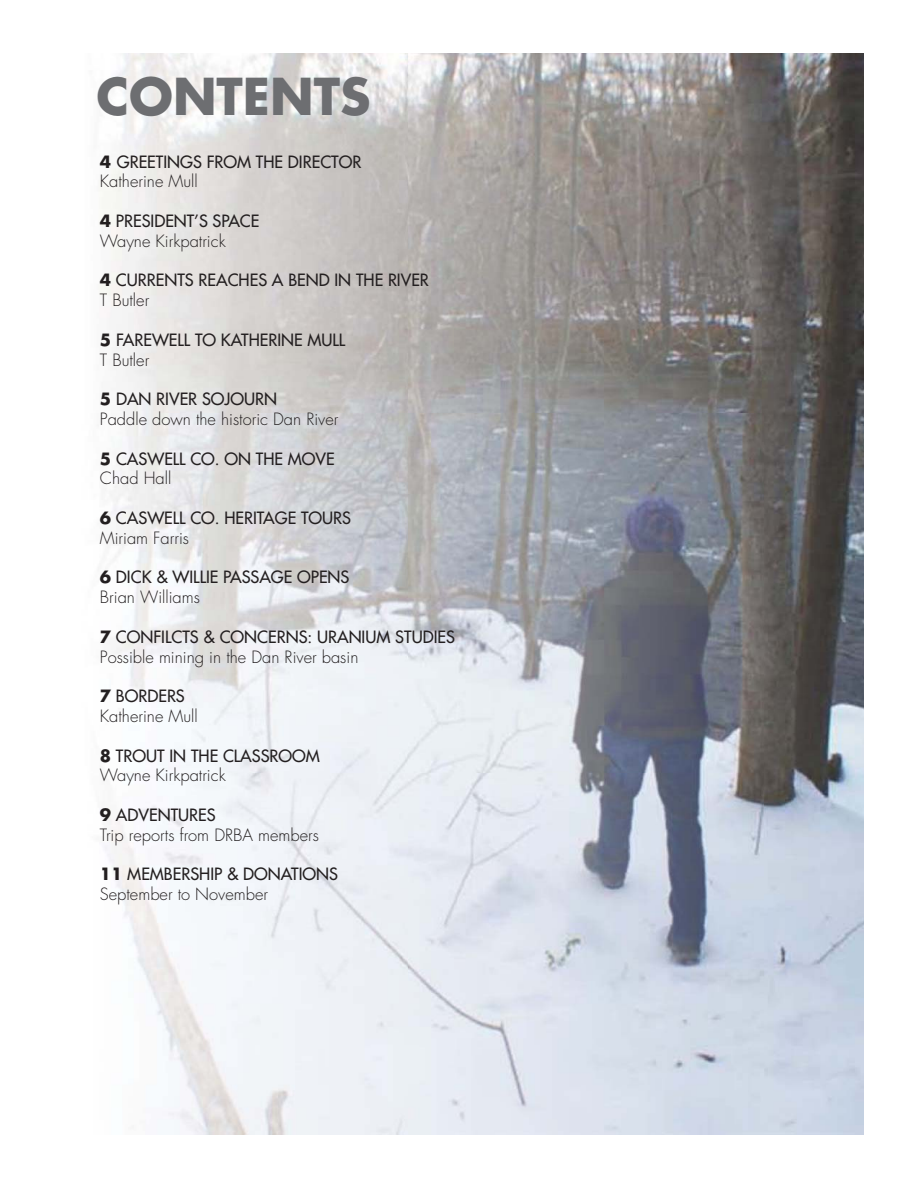
<style>
.page{position:relative;width:918px;height:1188px;background:#fff}
.page>*{position:absolute;margin:0;border:0;box-sizing:border-box;transform-origin:0 0}
.t1{font:700 49.5px "Futura";color:#6d6e71}
.t2{font:16.5px/19.8px "Futura";color:#231f20}
.t3{font:300 16.5px/19.8px "Futura";color:#231f20}
.s1{font-weight:700}
.s2{font-weight:300}
.s3{font-weight:400}
</style>
<div class="page">
<img style="left:100px;top:54px;width:764px;height:1080px">
<h1 class="t1" style="left:96px;top:74px;width:276px">CONTENTS</h1>
<p class="t2" style="left:100px;top:153px;width:263px"><span class="s1">4</span> GREETINGS FROM THE DIRECTOR<br><span class="s2">Katherine Mull</span></p>
<p class="t2" style="left:100px;top:212px;width:161px"><span class="s1">4</span> PRESIDENT’S SPACE<br><span class="s2">Wayne Kirkpatrick</span></p>
<p class="t2" style="left:100px;top:271px;width:331px"><span class="s1">4</span> CURRENTS REACHES A BEND IN THE RIVER<br><span class="s2">T Butler</span></p>
<p class="t2" style="left:100px;top:331px;width:247px"><span class="s1">5</span> FAREWELL TO KATHERINE MULL<br><span class="s2">T Butler</span></p>
<p class="t3" style="left:100px;top:391px;width:240px"><span class="s1">5</span> <span class="s3">DAN RIVER SOJOURN<br></span>Paddle down the historic Dan River</p>
<p class="t2" style="left:100px;top:450px;width:236px"><span class="s1">5</span> CASWELL CO. ON THE MOVE<br><span class="s2">Chad Hall</span></p>
<p class="t2" style="left:100px;top:509px;width:253px"><span class="s1">6</span> CASWELL CO. HERITAGE TOURS<br><span class="s2">Miriam Farris</span></p>
<p class="t2" style="left:100px;top:568px;width:251px"><span class="s1">6</span> DICK &amp; WILLIE PASSAGE OPENS<br><span class="s2">Brian Williams</span></p>
<p class="t2" style="left:100px;top:628px;width:357px"><span class="s1">7</span> CONFILCTS &amp; CONCERNS: URANIUM STUDIES<br><span class="s2">Possible mining in the Dan River basin</span></p>
<p class="t3" style="left:100px;top:688px;width:99px"><span class="s1">7</span> <span class="s3">BORDERS<br></span>Katherine Mull</p>
<p class="t2" style="left:100px;top:747px;width:222px"><span class="s1">8</span> TROUT IN THE CLASSROOM<br><span class="s2">Wayne Kirkpatrick</span></p>
<p class="t3" style="left:100px;top:806px;width:221px"><span class="s1">9</span> <span class="s3">ADVENTURES<br></span>Trip reports from DRBA members</p>
<p class="t2" style="left:100px;top:865px;width:240px"><span class="s1">11</span> MEMBERSHIP &amp; DONATIONS<br><span class="s2">September to November</span></p>
</div>
